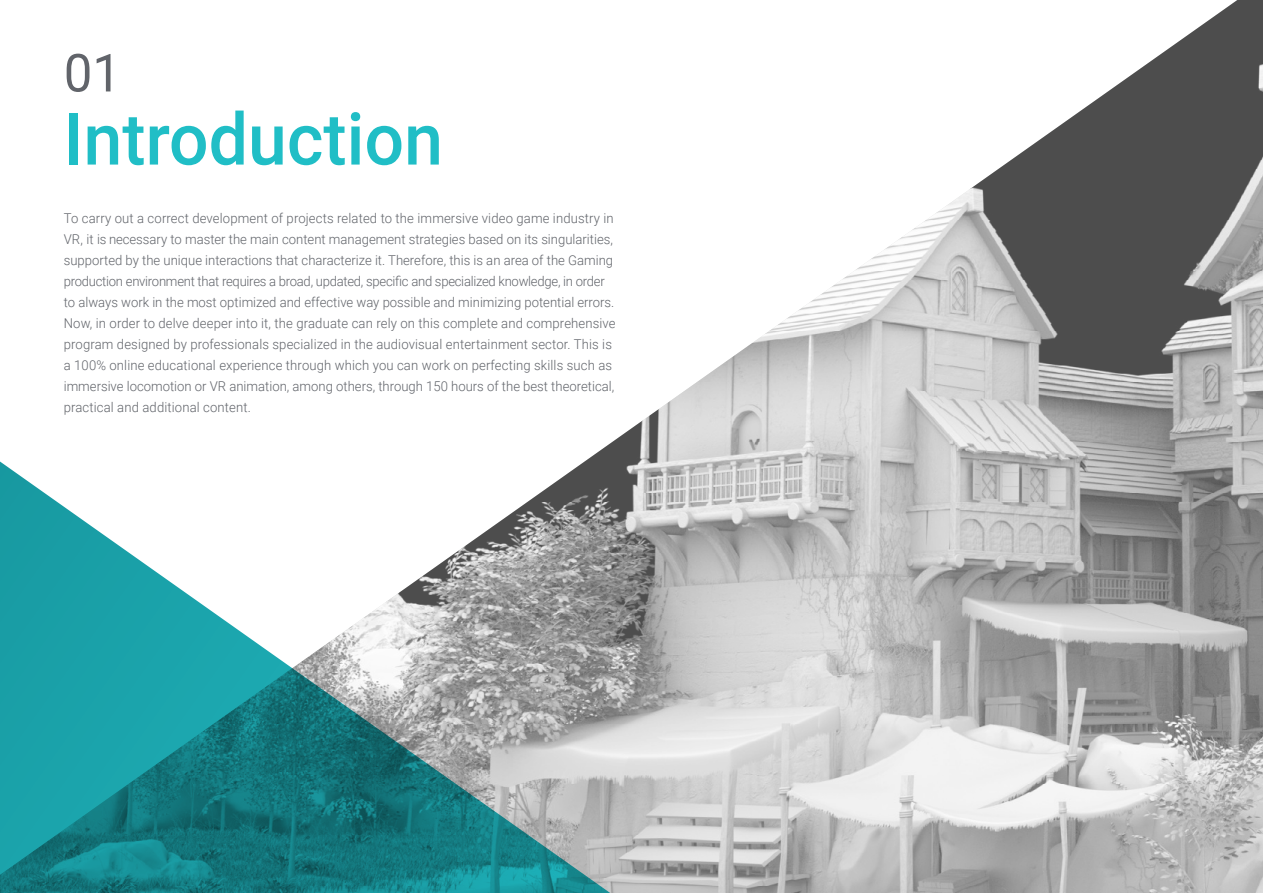
<style>
.page{position:relative;width:1263px;height:893px;background:#fff}
.page>*{position:absolute;margin:0;border:0;box-sizing:border-box;transform-origin:0 0}
.t1{font:500 72px "Roboto";color:#20bec6}
.t2{font:52.5px "Roboto";color:#61646a}
.t3{font:300 13.5px/21px "Roboto";color:#61646a}
</style>
<div class="page">
<img style="left:606px;top:0;width:657px;height:893px">
<svg style="left:0;top:446px;width:640px;height:447px"></svg>
<h2 class="t2" style="left:64px;top:36px;width:59px">01</h2>
<h1 class="t1" style="left:64px;top:89px;width:381px">Introduction</h1>
<p class="t3" style="left:64px;top:207px;width:553px">To carry out a correct development of projects related to the immersive video game industry in VR, it is necessary to master the main content management strategies based on its singularities, supported by the unique interactions that characterize it. Therefore, this is an area of the Gaming production environment that requires a broad, updated, specific and specialized knowledge, in order to always work in the most optimized and effective way possible and minimizing potential errors.<br>Now, in order to delve deeper into it, the graduate can rely on this complete and comprehensive program designed by professionals specialized in the audiovisual entertainment sector. This is a 100% online educational experience through which you can work on perfecting skills such as immersive locomotion or VR animation, among others, through 150 hours of the best theoretical, practical and additional content.</p>
</div>
